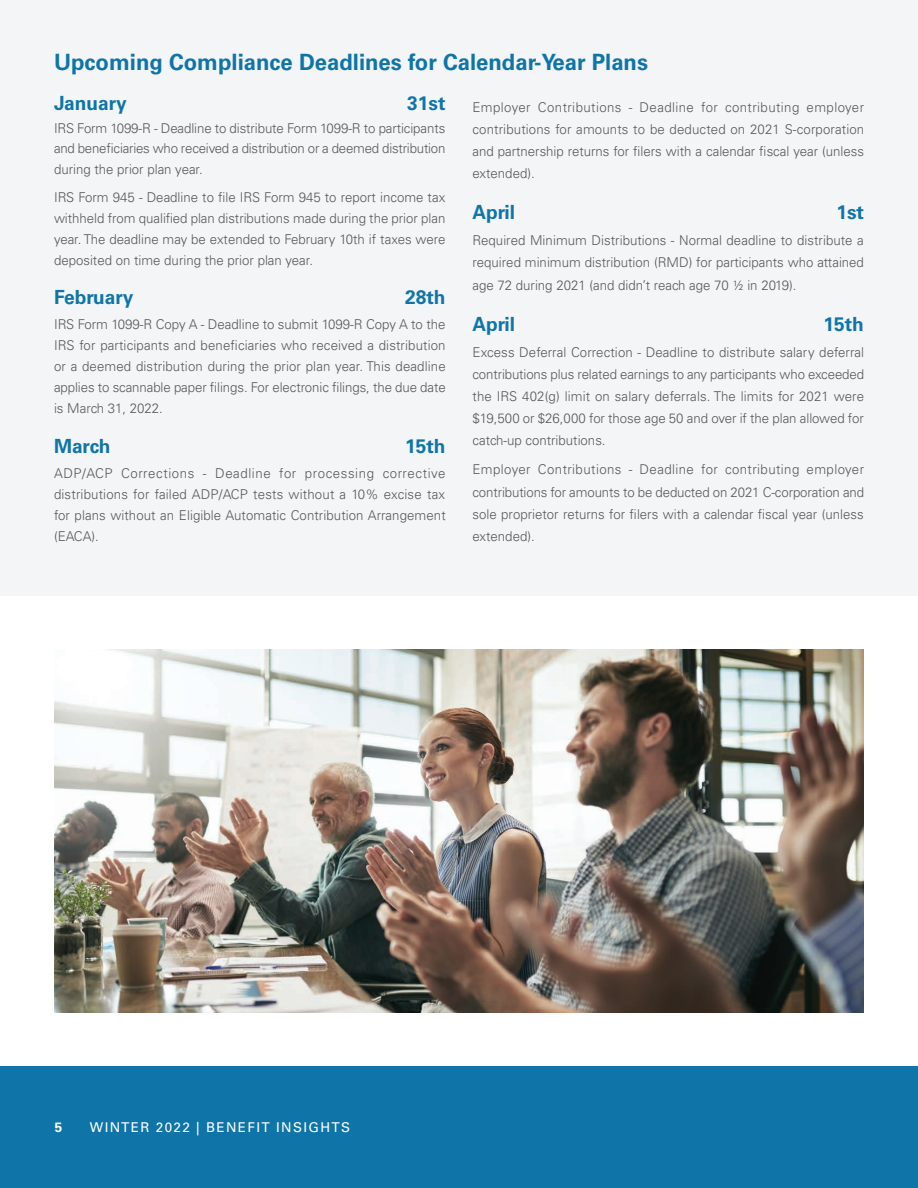
<style>
.page{position:relative;width:918px;height:1188px;background:#fff}
.page>*{position:absolute;margin:0;border:0;box-sizing:border-box;transform-origin:0 0}
.t1{font:700 22.5px "Univers LT Std 45";color:#0f75a9}
.t2{font:700 19.5px "Univers LT Std 45";color:#0f75a9}
.t3{font:300 13.5px/22.2px "Univers LT Std";color:#575859;text-align:justify}
.t4{font:13.5px "Univers LT Std";letter-spacing:.1em;color:#fff}
.t5{font:700 13.5px "Univers LT Std 45";color:#fff}
</style>
<div class="page">
<div style="left:0;top:0;width:918px;height:595px;background:#f4f5f6"></div>
<div style="left:0;top:1066px;width:918px;height:122px;background:#0f75a9"></div>
<img style="left:54px;top:649px;width:810px;height:363px">
<h1 class="t1" style="left:54px;top:49px;width:596px">Upcoming Compliance Deadlines for Calendar-Year Plans</h1>
<h2 class="t2" style="left:54px;top:92px;width:74px">January</h2>
<h2 class="t2" style="left:407px;top:92px;width:40px">31st</h2>
<p class="t3" style="left:54px;top:119px;width:393px;line-height:19.5px">IRS Form 1099-R - Deadline to distribute Form 1099-R to participants and beneficiaries who received a distribution or a deemed distribution</p>
<p class="t3" style="left:54px;top:155px;width:393px;line-height:27.8px">during the prior plan year.<br>IRS Form 945 - Deadline to file IRS Form 945 to report income tax</p>
<p class="t3" style="left:54px;top:207px;width:393px;line-height:21px">withheld from qualified plan distributions made during the prior plan year. The deadline may be extended to February 10th if taxes were deposited on time during the prior plan year.</p>
<h2 class="t2" style="left:54px;top:286px;width:81px">February</h2>
<h2 class="t2" style="left:405px;top:286px;width:42px">28th</h2>
<p class="t3" style="left:54px;top:314px;width:393px;line-height:21px">IRS Form 1099-R Copy A - Deadline to submit 1099-R Copy A to the IRS for participants and beneficiaries who received a distribution or a deemed distribution during the prior plan year. This deadline applies to scannable paper filings. For electronic filings, the due date is March 31, 2022.</p>
<h2 class="t2" style="left:54px;top:434px;width:58px">March</h2>
<h2 class="t2" style="left:405px;top:434px;width:42px">15th</h2>
<p class="t3" style="left:54px;top:462px;width:393px;line-height:21px">ADP/ACP Corrections - Deadline for processing corrective distributions for failed ADP/ACP tests without a 10% excise tax for plans without an Eligible Automatic Contribution Arrangement (EACA).</p>
<p class="t3" style="left:473px;top:96px;width:393px">Employer Contributions - Deadline for contributing employer contributions for amounts to be deducted on 2021 S-corporation and partnership returns for filers with a calendar fiscal year (unless extended).</p>
<h2 class="t2" style="left:472px;top:201px;width:44px">April</h2>
<h2 class="t2" style="left:836px;top:201px;width:29px">1st</h2>
<p class="t3" style="left:472px;top:229px;width:393px">Required Minimum Distributions - Normal deadline to distribute a required minimum distribution (RMD) for participants who attained age 72 during 2021 (and didn’t reach age 70 ½ in 2019).</p>
<h2 class="t2" style="left:472px;top:312px;width:44px">April</h2>
<h2 class="t2" style="left:824px;top:312px;width:42px">15th</h2>
<p class="t3" style="left:472px;top:341px;width:393px">Excess Deferral Correction - Deadline to distribute salary deferral contributions plus related earnings to any participants who exceeded the IRS 402(g) limit on salary deferrals. The limits for 2021 were $19,500 or $26,000 for those age 50 and over if the plan allowed for catch-up contributions.</p>
<p class="t3" style="left:472px;top:459px;width:393px">Employer Contributions - Deadline for contributing employer contributions for amounts to be deducted on 2021 C-corporation and sole proprietor returns for filers with a calendar fiscal year (unless extended).</p>
<p class="t5" style="left:55px;top:1119px;width:9px">5</p>
<p class="t4" style="left:90px;top:1119px;width:262px">WINTER 2022 | BENEFIT INSIGHTS</p>
</div>
